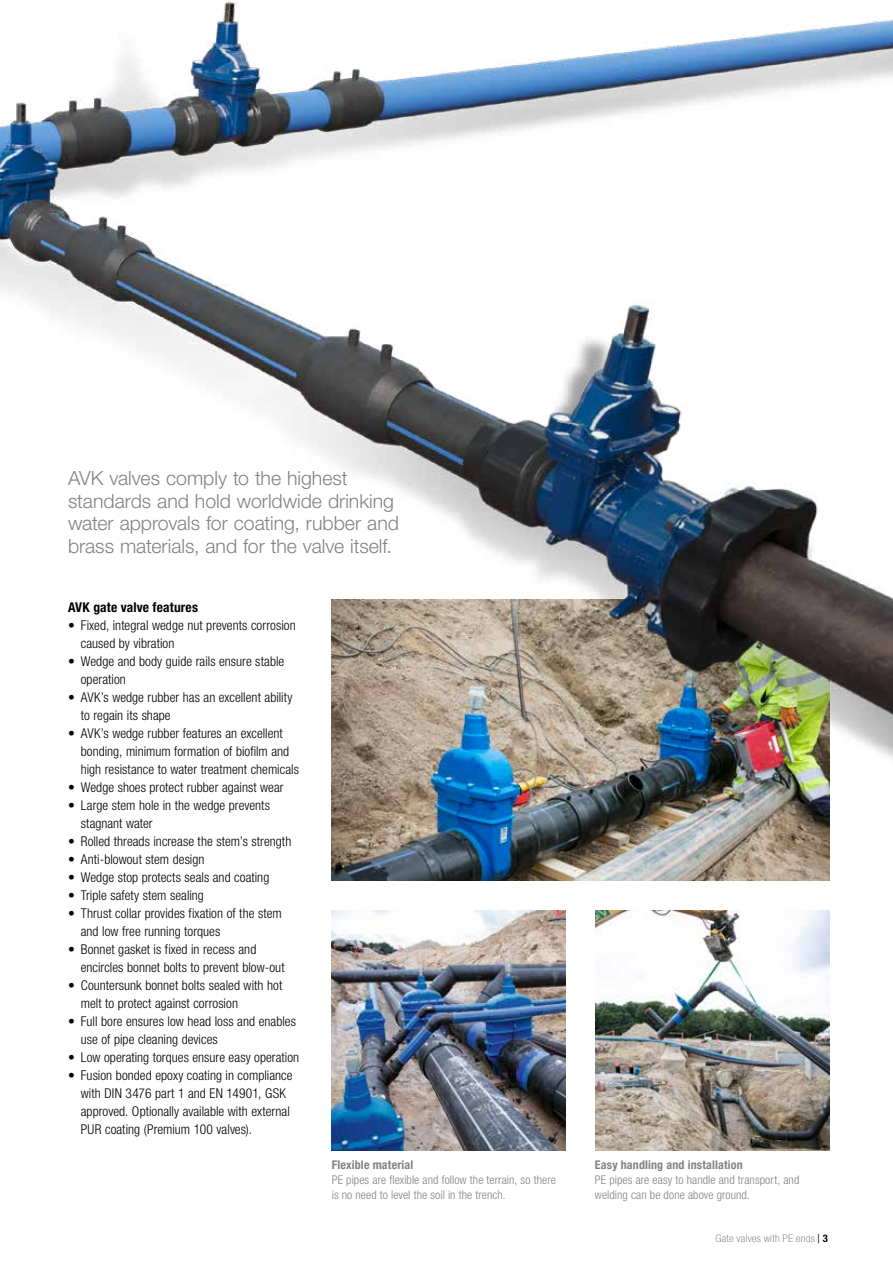
<style>
.page{position:relative;width:893px;height:1263px;background:#fff}
.page>*{position:absolute;margin:0;border:0;box-sizing:border-box;transform-origin:0 0}
.t1{font:300 19.5px/22.5px "Helvetica Neue LT Pro";color:#818281}
.t2{font:300 condensed 13.5px/18px "Helvetica Neue LT Pro";letter-spacing:.005em;color:#000}
.t3{font:700 condensed 13.5px "Helvetica Neue LT Pro";letter-spacing:.01em;color:#000}
.t4{font:300 condensed 12px/15px "Helvetica Neue LT Pro";letter-spacing:.01em;color:#818281}
.t5{font:700 condensed 12px "Helvetica Neue LT Pro";letter-spacing:.015em;color:#818281}
.t6{font:100 condensed 10.5px "Helvetica Neue LT Pro";letter-spacing:.025em;color:#686867;scale:1.1 1}
.s1{font-family:"Times New Roman";font-weight:700;font-stretch:normal;color:#000}
.s2{font-weight:700;color:#000}
</style>
<div class="page">
<img style="left:332px;top:910px;width:234px;height:240px">
<img style="left:595px;top:910px;width:234px;height:240px">
<img style="left:332px;top:766px;width:497px;height:114px">
<img style="left:0;top:0;width:893px;height:766px">
<h1 class="t1" style="left:68px;top:467px;width:332px">AVK valves comply to the highest standards and hold worldwide drinking water approvals for coating, rubber and brass materials, and for the valve itself.</h1>
<p class="t3" style="left:68px;top:599px;width:131px">AVK gate valve features</p>
<p class="t2" style="left:81px;top:616px;width:216px;text-indent:-13px">• Fixed, integral wedge nut prevents corrosion caused by vibration</p>
<p class="t2" style="left:81px;top:652px;width:205px;text-indent:-13px">• Wedge and body guide rails ensure stable operation</p>
<p class="t2" style="left:81px;top:688px;width:213px;text-indent:-13px">• AVK’s wedge rubber has an excellent ability to regain its shape</p>
<p class="t2" style="left:81px;top:724px;width:220px;text-indent:-13px">• AVK’s wedge rubber features an excellent bonding, minimum formation of biofilm and high resistance to water treatment chemicals</p>
<p class="t2" style="left:68px;top:778px;width:217px">• Wedge shoes protect rubber against wear</p>
<p class="t2" style="left:81px;top:796px;width:191px;text-indent:-13px">• Large stem hole in the wedge prevents stagnant water</p>
<p class="t2" style="left:68px;top:832px;width:225px">• Rolled threads increase the stem’s strength</p>
<p class="t2" style="left:68px;top:850px;width:138px">• Anti-blowout stem design</p>
<p class="t2" style="left:68px;top:868px;width:203px">• Wedge stop protects seals and coating</p>
<p class="t2" style="left:68px;top:886px;width:137px">• Triple safety stem sealing</p>
<p class="t2" style="left:81px;top:904px;width:202px;text-indent:-13px">• Thrust collar provides fixation of the stem and low free running torques</p>
<p class="t2" style="left:81px;top:940px;width:205px;text-indent:-13px">• Bonnet gasket is fixed in recess and encircles bonnet bolts to prevent blow-out</p>
<p class="t2" style="left:81px;top:976px;width:203px;text-indent:-13px">• Countersunk bonnet bolts sealed with hot melt to protect against corrosion</p>
<p class="t2" style="left:81px;top:1012px;width:217px;text-indent:-13px">• Full bore ensures low head loss and enables use of pipe cleaning devices</p>
<p class="t2" style="left:68px;top:1048px;width:233px">• Low operating torques ensure easy operation</p>
<p class="t2" style="left:81px;top:1066px;width:213px;text-indent:-13px">• Fusion bonded epoxy coating in compliance with DIN 3476 part 1 and EN 14901, GSK approved. Optionally available with external PUR coating (Premium 100 valves).</p>
<p class="t5" style="left:332px;top:1157px;width:83px">Flexible material</p>
<p class="t4" style="left:332px;top:1172px;width:226px">PE pipes are flexible and follow the terrain, so there is no need to level the soil in the trench.</p>
<p class="t5" style="left:595px;top:1157px;width:149px">Easy handling and installation</p>
<p class="t4" style="left:595px;top:1172px;width:206px">PE pipes are easy to handle and transport, and welding can be done above ground.</p>
<p class="t6" style="left:715px;top:1233px;width:104px">Gate valves with PE ends <span class="s1">|</span> <span class="s2">3</span></p>
</div>
